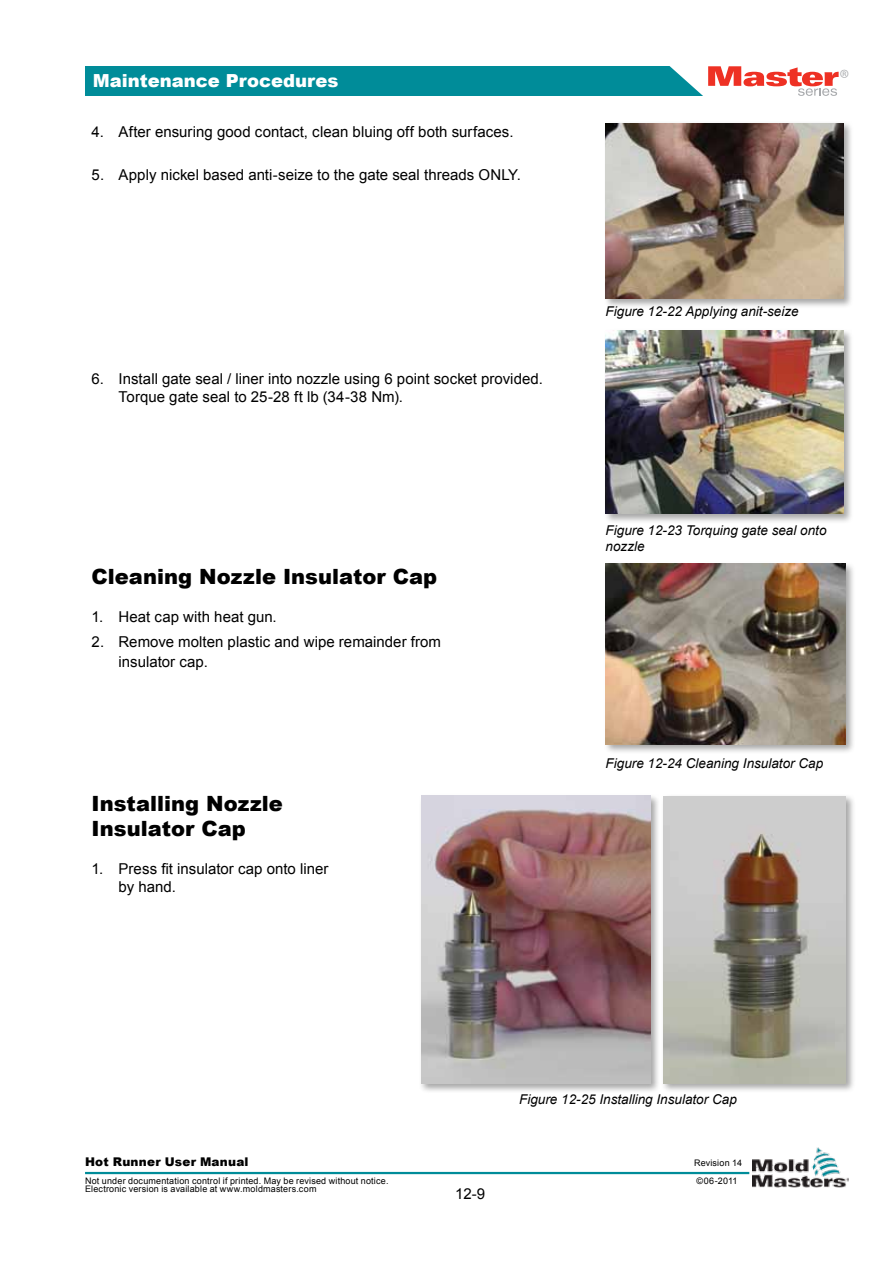
<style>
.page{position:relative;width:893px;height:1263px;background:#fff}
.page>*{position:absolute;margin:0;border:0;box-sizing:border-box;transform-origin:0 0}
.t1{font:900 21px/25.2px "Arial";color:#000}
.t2{font:900 18px "Arial";color:#fff}
.t3{font:18px "Myriad";color:#a7a9ac}
.t4{font:15px/18px "Arial";color:#000}
.t5{font:italic 13.5px/16.2px "Arial";color:#000}
.t6{font:900 12px "Arial";letter-spacing:.02em;color:#000}
.t7{font:9px "Arial";letter-spacing:.02em;color:#000}
</style>
<div class="page">
<div style="left:86px;top:66px;width:673px;height:30px;background:#008c99"></div>
<svg style="left:669px;top:66px;width:170px;height:30px"></svg>
<img style="left:753px;top:1148px;width:95px;height:39px">
<hr style="left:85px;top:1172px;width:664px;height:2px;background:#008c99">
<div style="left:419px;top:793px;width:242px;height:301px;background:#000;opacity:.35"></div>
<img style="left:421px;top:795px;width:230px;height:289px">
<div style="left:661px;top:794px;width:195px;height:299px;background:#000;opacity:.35"></div>
<img style="left:663px;top:796px;width:183px;height:287px">
<div style="left:603px;top:121px;width:251px;height:188px;background:#000;opacity:.35"></div>
<img style="left:606px;top:123px;width:238px;height:176px">
<div style="left:603px;top:328px;width:251px;height:196px;background:#000;opacity:.35"></div>
<img style="left:606px;top:331px;width:238px;height:183px">
<div style="left:603px;top:561px;width:253px;height:193px;background:#000;opacity:.35"></div>
<img style="left:606px;top:564px;width:240px;height:180px">
<p class="t2" style="left:93px;top:67px;width:247px">Maintenance Procedures</p>
<p class="t3" style="left:840px;top:67px;width:11px">®</p>
<p class="t4" style="left:92px;top:123px;width:423px">4. After ensuring good contact, clean bluing off both surfaces.</p>
<p class="t4" style="left:92px;top:165px;width:431px">5. Apply nickel based anti-seize to the gate seal threads ONLY.</p>
<p class="t4" style="left:119px;top:370px;width:426px;text-indent:-27px">6. Install gate seal / liner into nozzle using 6 point socket provided.<br>Torque gate seal to 25-28 ft lb (34-38 Nm).</p>
<h1 class="t1" style="left:92px;top:563px;width:347px">Cleaning Nozzle Insulator Cap</h1>
<p class="t4" style="left:92px;top:608px;width:187px">1. Heat cap with heat gun.</p>
<p class="t4" style="left:119px;top:632px;width:324px;line-height:19.8px;text-indent:-27px">2. Remove molten plastic and wipe remainder from insulator cap.</p>
<h1 class="t1" style="left:92px;top:790px;width:193px">Installing Nozzle<br>Insulator Cap</h1>
<p class="t4" style="left:119px;top:860px;width:211px;text-indent:-27px">1. Press fit insulator cap onto liner by hand.</p>
<p class="t5" style="left:606px;top:303px;width:195px">Figure 12-22 Applying anit-seize</p>
<p class="t5" style="left:606px;top:522px;width:222px">Figure 12-23 Torquing gate seal onto nozzle</p>
<p class="t5" style="left:606px;top:755px;width:219px">Figure 12-24 Cleaning Insulator Cap</p>
<p class="t5" style="left:519px;top:1091px;width:219px">Figure 12-25 Installing Insulator Cap</p>
<p class="t6" style="left:85px;top:1153px;width:165px">Hot Runner User Manual</p>
<p class="t7" style="left:694px;top:1157px;width:49px">Revision 14</p>
<p class="t4" style="left:455px;top:1185px;width:32px">12-9</p>
<p class="t7" style="left:85px;top:1174px;width:305px">Not under documentation control if printed. May be revised without notice.</p>
<p class="t7" style="left:697px;top:1174px;width:42px">©06-2011</p>
<p class="t7" style="left:85px;top:1183px;width:233px">Electronic version is available at www.moldmasters.com</p>
</div>
